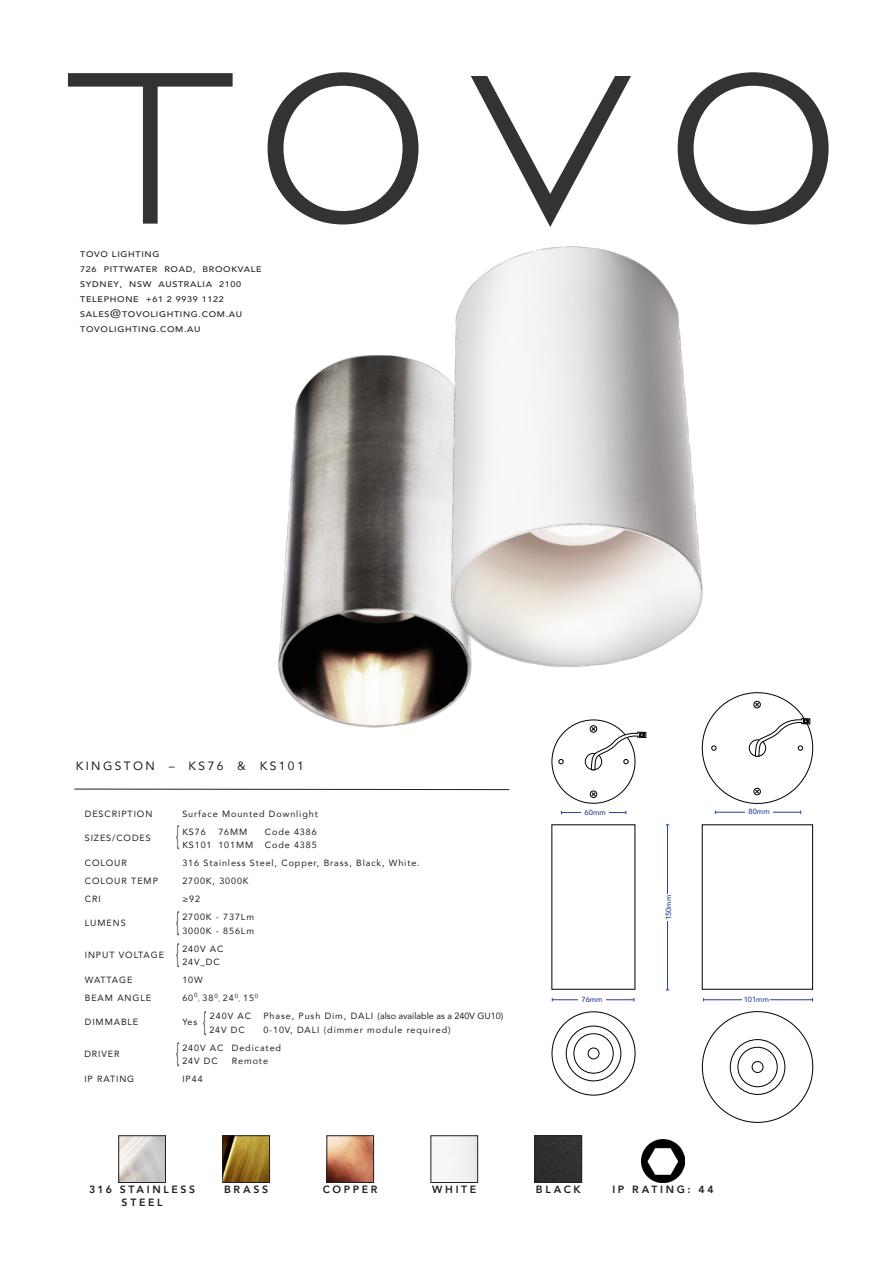
<style>
.page{position:relative;width:893px;height:1263px;background:#fff}
.page>*{position:absolute;margin:0;border:0;box-sizing:border-box;transform-origin:0 0}
.TOVO_DESCRIPTION_STY{font:27px "Avenir";color:#231f20;scale:.33 1}
.t1{font:12px "Avenir";letter-spacing:.2em;color:#231f20}
.t2{font:800 10.5px "Avenir";letter-spacing:.25em;color:#231f20}
.TOVO_DESCRIPTION_STY-2{font:9px/13.5px "Avenir";letter-spacing:.1em;color:#231f20}
.TOVO_DESCRIPTION_STY-3{font:9px "Avenir";color:#231f20}
.TOVO_Style{font:500 8.1px "Avenir";letter-spacing:.075em;color:#231f20;scale:1.11 1}
.t3{font:500 7.5px "Avenir";color:#25408f}
.TOVO_DESCRIPTION_STY-4{font:6px "Avenir";color:#231f20}
.s1{font-family:"Avenir Next";font-weight:400;font-size:12.15px}
.s2{font-size:9px}
</style>
<div class="page">
<svg style="left:68px;top:73px;width:165px;height:151px"></svg>
<svg style="left:268px;top:72px;width:150px;height:152px"></svg>
<svg style="left:471px;top:76px;width:160px;height:150px"></svg>
<svg style="left:678px;top:72px;width:151px;height:152px"></svg>
<img style="left:278px;top:355px;width:187px;height:373px">
<svg style="left:74px;top:788px;width:436px;height:2px"></svg>
<img style="left:642px;top:1139px;width:42px;height:43px">
<div style="left:537px;top:1137px;width:43px;height:44px;background:#30302f"></div>
<div style="left:535px;top:1135px;width:47px;height:48px;border:1px solid #231f20"></div>
<div style="left:430px;top:1135px;width:48px;height:48px;border:1px solid #231f20"></div>
<img style="left:373px;top:226px;width:330px;height:464px">
<img style="left:120px;top:1137px;width:44px;height:44px">
<div style="left:118px;top:1135px;width:48px;height:48px;border:1px solid #231f20"></div>
<img style="left:328px;top:1137px;width:44px;height:44px">
<div style="left:326px;top:1135px;width:48px;height:48px;border:1px solid #231f20"></div>
<div style="left:552px;top:1012px;width:83px;height:83px;border:1px solid #000;border-radius:50%"></div>
<svg style="left:566px;top:1026px;width:55px;height:55px"></svg>
<div style="left:566px;top:1026px;width:55px;height:55px;border:1px solid #000;border-radius:50%"></div>
<div style="left:574px;top:1034px;width:39px;height:39px;background:#fff;border-radius:50%"></div>
<div style="left:574px;top:1034px;width:39px;height:39px;border:1px solid #000;border-radius:50%"></div>
<div style="left:588px;top:1048px;width:11px;height:11px;border:1px solid #000;border-radius:50%"></div>
<div style="left:585px;top:753px;width:17px;height:17px;border:1px solid #000;border-radius:50%"></div>
<svg style="left:559px;top:759px;width:4px;height:5px"></svg>
<svg style="left:590px;top:791px;width:7px;height:7px"></svg>
<svg style="left:590px;top:725px;width:56px;height:45px"></svg>
<div style="left:702px;top:825px;width:111px;height:164px;border:1px solid #000"></div>
<svg style="left:730px;top:1039px;width:55px;height:55px"></svg>
<div style="left:730px;top:1039px;width:55px;height:55px;border:1px solid #000;border-radius:50%"></div>
<div style="left:738px;top:1047px;width:39px;height:40px;background:#fff;border-radius:50%"></div>
<div style="left:738px;top:1047px;width:39px;height:40px;border:1px solid #000;border-radius:50%"></div>
<div style="left:752px;top:1061px;width:11px;height:11px;border:1px solid #000;border-radius:50%"></div>
<div style="left:749px;top:740px;width:17px;height:16px;border:1px solid #000;border-radius:50%"></div>
<svg style="left:712px;top:746px;width:4px;height:4px"></svg>
<svg style="left:753px;top:788px;width:8px;height:7px"></svg>
<svg style="left:753px;top:701px;width:8px;height:7px"></svg>
<svg style="left:755px;top:718px;width:55px;height:38px"></svg>
<hr style="left:667px;top:825px;width:1px;height:165px;background:#25408f">
<div style="left:664px;top:894px;width:10px;height:26px;background:#fff"></div>
<hr style="left:704px;top:999px;width:109px;height:1px;background:#25408f">
<div style="left:743px;top:994px;width:27px;height:10px;background:#fff"></div>
<hr style="left:552px;top:999px;width:82px;height:1px;background:#25408f">
<div style="left:578px;top:994px;width:28px;height:10px;background:#fff"></div>
<hr style="left:561px;top:812px;width:65px;height:1px;background:#25408f">
<div style="left:582px;top:807px;width:27px;height:10px;background:#fff"></div>
<hr style="left:715px;top:812px;width:86px;height:1px;background:#25408f">
<div style="left:745px;top:807px;width:28px;height:10px;background:#fff"></div>
<img style="left:224px;top:1137px;width:44px;height:44px">
<div style="left:222px;top:1135px;width:48px;height:48px;border:1px solid #231f20"></div>
<p class="TOVO_Style" style="left:80px;top:247px;width:73px">TOVO LIGHTING</p>
<p class="TOVO_Style" style="left:80px;top:262px;width:165px">726 PITTWATER ROAD, BROOKVALE</p>
<p class="TOVO_Style" style="left:80px;top:277px;width:146px">SYDNEY, NSW AUSTRALIA 2100</p>
<p class="TOVO_Style" style="left:80px;top:292px;width:131px">TELEPHONE +61 2 9939 1122</p>
<p class="TOVO_Style" style="left:80px;top:307px;width:147px">SALES<span class="s1">@</span>TOVOLIGHTING.COM.AU</p>
<p class="TOVO_Style" style="left:80px;top:322px;width:110px">TOVOLIGHTING.COM.AU</p>
<p class="t1" style="left:76px;top:756px;width:229px">KINGSTON _ KS76 &amp; KS101</p>
<p class="TOVO_DESCRIPTION_STY-2" style="left:85px;top:807px;width:69px">DESCRIPTION</p>
<p class="TOVO_DESCRIPTION_STY-2" style="left:182px;top:807px;width:137px">Surface Mounted Downlight</p>
<p class="TOVO_DESCRIPTION_STY-2" style="left:85px;top:831px;width:68px">SIZES/CODES</p>
<p class="TOVO_DESCRIPTION_STY" style="left:176px;top:820px;width:9px">{</p>
<p class="TOVO_DESCRIPTION_STY-2" style="left:182px;top:825px;width:25px">KS76</p>
<p class="TOVO_DESCRIPTION_STY-2" style="left:218px;top:825px;width:31px">76MM</p>
<p class="TOVO_DESCRIPTION_STY-2" style="left:265px;top:825px;width:53px">Code 4386</p>
<p class="TOVO_DESCRIPTION_STY-2" style="left:182px;top:838px;width:72px">KS101 101MM</p>
<p class="TOVO_DESCRIPTION_STY-2" style="left:265px;top:838px;width:53px">Code 4385</p>
<p class="TOVO_DESCRIPTION_STY-2" style="left:85px;top:856px;width:44px">COLOUR</p>
<p class="TOVO_DESCRIPTION_STY-2" style="left:182px;top:856px;width:239px">316 Stainless Steel, Copper, Brass, Black, White.</p>
<p class="TOVO_DESCRIPTION_STY-2" style="left:85px;top:874px;width:75px">COLOUR TEMP</p>
<p class="TOVO_DESCRIPTION_STY-2" style="left:182px;top:874px;width:68px">2700K, 3000K</p>
<p class="TOVO_DESCRIPTION_STY-2" style="left:85px;top:892px;width:17px">CRI</p>
<p class="TOVO_DESCRIPTION_STY-2" style="left:182px;top:892px;width:19px">≥92</p>
<p class="TOVO_DESCRIPTION_STY-2" style="left:85px;top:916px;width:42px">LUMENS</p>
<p class="TOVO_DESCRIPTION_STY" style="left:176px;top:905px;width:9px">{</p>
<p class="TOVO_DESCRIPTION_STY-2" style="left:182px;top:910px;width:73px">2700K - 737Lm<br>3000K - 856Lm</p>
<p class="TOVO_DESCRIPTION_STY-2" style="left:85px;top:948px;width:81px">INPUT VOLTAGE</p>
<p class="TOVO_DESCRIPTION_STY" style="left:176px;top:938px;width:9px">{</p>
<p class="TOVO_DESCRIPTION_STY-2" style="left:182px;top:942px;width:43px">240V AC<br>24V_DC</p>
<p class="TOVO_DESCRIPTION_STY-2" style="left:85px;top:973px;width:49px">WATTAGE</p>
<p class="TOVO_DESCRIPTION_STY-2" style="left:182px;top:973px;width:22px">10W</p>
<p class="TOVO_DESCRIPTION_STY-2" style="left:85px;top:991px;width:68px">BEAM ANGLE</p>
<p class="TOVO_DESCRIPTION_STY-2" style="left:182px;top:991px;width:12px">60</p>
<p class="TOVO_DESCRIPTION_STY-4" style="left:194px;top:990px;width:5px">0</p>
<p class="TOVO_DESCRIPTION_STY-4" style="left:198px;top:993px;width:62px">, <span class="s2">38</span>0, <span class="s2">24</span>0, <span class="s2">15</span>0</p>
<p class="TOVO_DESCRIPTION_STY-2" style="left:85px;top:1015px;width:55px">DIMMABLE</p>
<p class="TOVO_DESCRIPTION_STY-2" style="left:182px;top:1015px;width:16px">Yes</p>
<p class="TOVO_DESCRIPTION_STY" style="left:203px;top:1005px;width:9px">{</p>
<p class="TOVO_DESCRIPTION_STY-2" style="left:210px;top:1009px;width:43px">240V AC</p>
<p class="TOVO_DESCRIPTION_STY-3" style="left:263px;top:1009px;width:242px">Phase, Push Dim, DALI (also available as a 240V GU10)</p>
<p class="TOVO_DESCRIPTION_STY-2" style="left:209px;top:1023px;width:37px">24V DC</p>
<p class="TOVO_DESCRIPTION_STY-2" style="left:263px;top:1023px;width:189px">0-10V, DALI (dimmer module required)</p>
<p class="TOVO_DESCRIPTION_STY-2" style="left:84px;top:1047px;width:37px">DRIVER</p>
<p class="TOVO_DESCRIPTION_STY" style="left:176px;top:1037px;width:9px">{</p>
<p class="TOVO_DESCRIPTION_STY-2" style="left:182px;top:1041px;width:100px">240V AC Dedicated<br>24V DC</p>
<p class="TOVO_DESCRIPTION_STY-2" style="left:232px;top:1054px;width:38px">Remote</p>
<p class="TOVO_DESCRIPTION_STY-2" style="left:84px;top:1072px;width:51px">IP RATING</p>
<p class="TOVO_DESCRIPTION_STY-2" style="left:182px;top:1072px;width:22px">IP44</p>
<p class="t3" style="left:585px;top:805px;width:23px">60mm</p>
<p class="t3" style="left:749px;top:805px;width:23px">80mm</p>
<p class="t3" style="left:662px;top:920px;width:27px;rotate:-90deg">150mm</p>
<p class="t3" style="left:581px;top:993px;width:23px">76mm</p>
<p class="t3" style="left:744px;top:993px;width:27px">101mm</p>
<p class="t2" style="left:323px;top:1181px;width:56px">COPPER</p>
<p class="t2" style="left:89px;top:1181px;width:108px">316 STAINLESS</p>
<p class="t2" style="left:432px;top:1181px;width:46px">WHITE</p>
<p class="t2" style="left:536px;top:1181px;width:46px">BLACK</p>
<p class="t2" style="left:612px;top:1181px;width:103px">IP RATING: 44</p>
<p class="t2" style="left:122px;top:1194px;width:43px">STEEL</p>
<p class="t2" style="left:224px;top:1181px;width:45px">BRASS</p>
</div>
